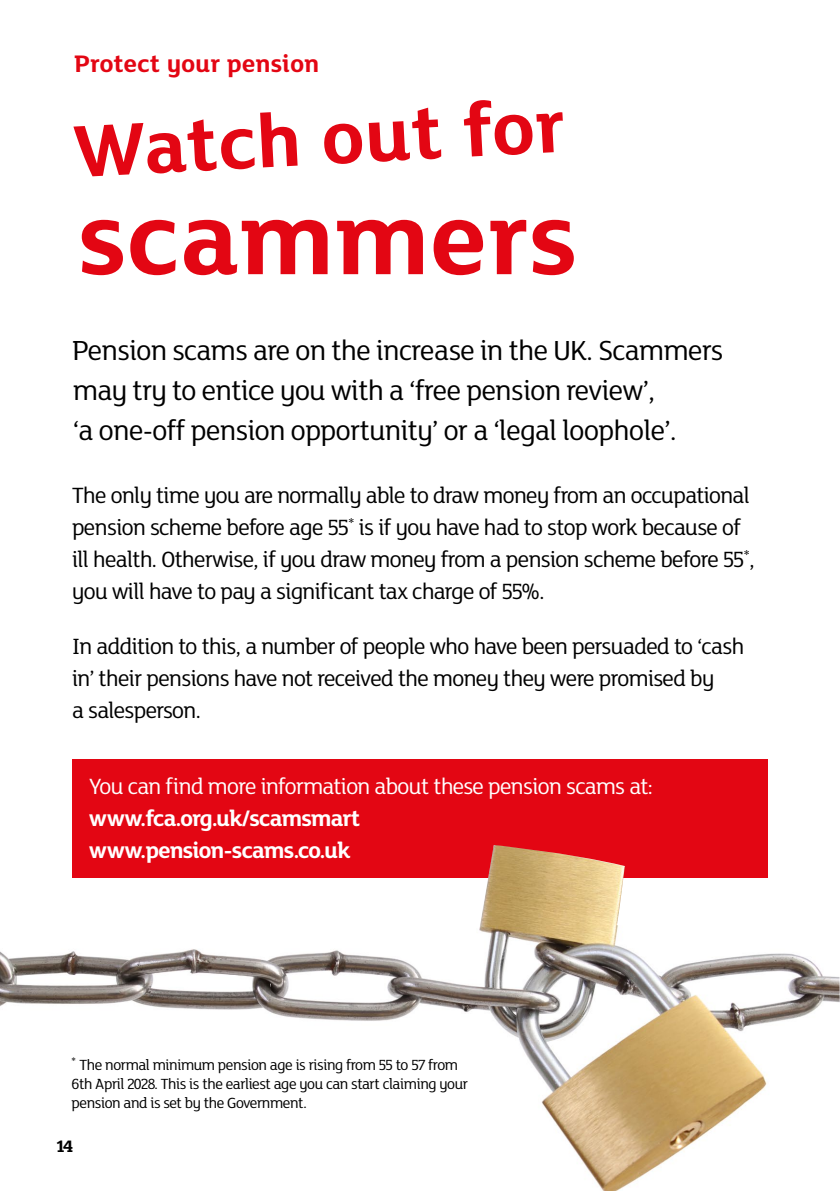
<style>
.page{position:relative;width:840px;height:1191px;background:#fff}
.page>*{position:absolute;margin:0;border:0;box-sizing:border-box;transform-origin:0 0}
.t1{font:700 110px "Mary Ann";letter-spacing:.02em;color:#e30613}
.t2{font:700 80px "Mary Ann";color:#e30613}
.t3{font:30px/40px "Mary Ann";letter-spacing:-.01em;color:#000}
.t4{font:700 26px "Mary Ann";letter-spacing:.02em;color:#e30613}
.t5{font:24px/32px "Mary Ann";letter-spacing:-.02em;color:#000}
.t6{font:24px "Mary Ann";letter-spacing:-.02em;color:#fff}
.t7{font:700 24px/32px "Mary Ann";letter-spacing:-.02em;color:#fff}
.t8{font:700 18px "Mary Ann";color:#000}
.t9{font:16px/19.2px "Mary Ann";letter-spacing:-.02em;color:#000}
</style>
<div class="page">
<div style="left:72px;top:759px;width:695px;height:118px;background:#e30613"></div>
<img style="left:0;top:845px;width:839px;height:346px">
<p class="t4" style="left:74px;top:46px;width:246px">Protect your pension</p>
<h2 class="t2" style="left:71px;top:96px;width:492px;rotate:-3deg">Watch out for</h2>
<h1 class="t1" style="left:78px;top:162px;width:499px">scammers</h1>
<p class="t3" style="left:72px;top:329px;width:652px">Pension scams are on the increase in the UK. Scammers may try to entice you with a ‘free pension review’,<br>‘a one-off pension opportunity’ or a ‘legal loophole’.</p>
<p class="t5" style="left:72px;top:478px;width:683px">The only time you are normally able to draw money from an occupational pension scheme before age 55<sup>*</sup> is if you have had to stop work because of ill health. Otherwise, if you draw money from a pension scheme before 55<sup>*</sup>, you will have to pay a significant tax charge of 55%.</p>
<p class="t5" style="left:72px;top:629px;width:673px">In addition to this, a number of people who have been persuaded to ‘cash in’ their pensions have not received the money they were promised by<br>a salesperson.</p>
<p class="t6" style="left:89px;top:771px;width:565px">You can find more information about these pension scams at:</p>
<p class="t7" style="left:89px;top:801px;width:272px">www.fca.org.uk/scamsmart www.pension-scams.co.uk</p>
<p class="t9" style="left:72px;top:1054px;width:398px"><sup>*</sup> The normal minimum pension age is rising from 55 to 57 from<br>6th April 2028. This is the earliest age you can start claiming your pension and is set by the Government.</p>
<p class="t8" style="left:57px;top:1133px;width:18px">14</p>
</div>
